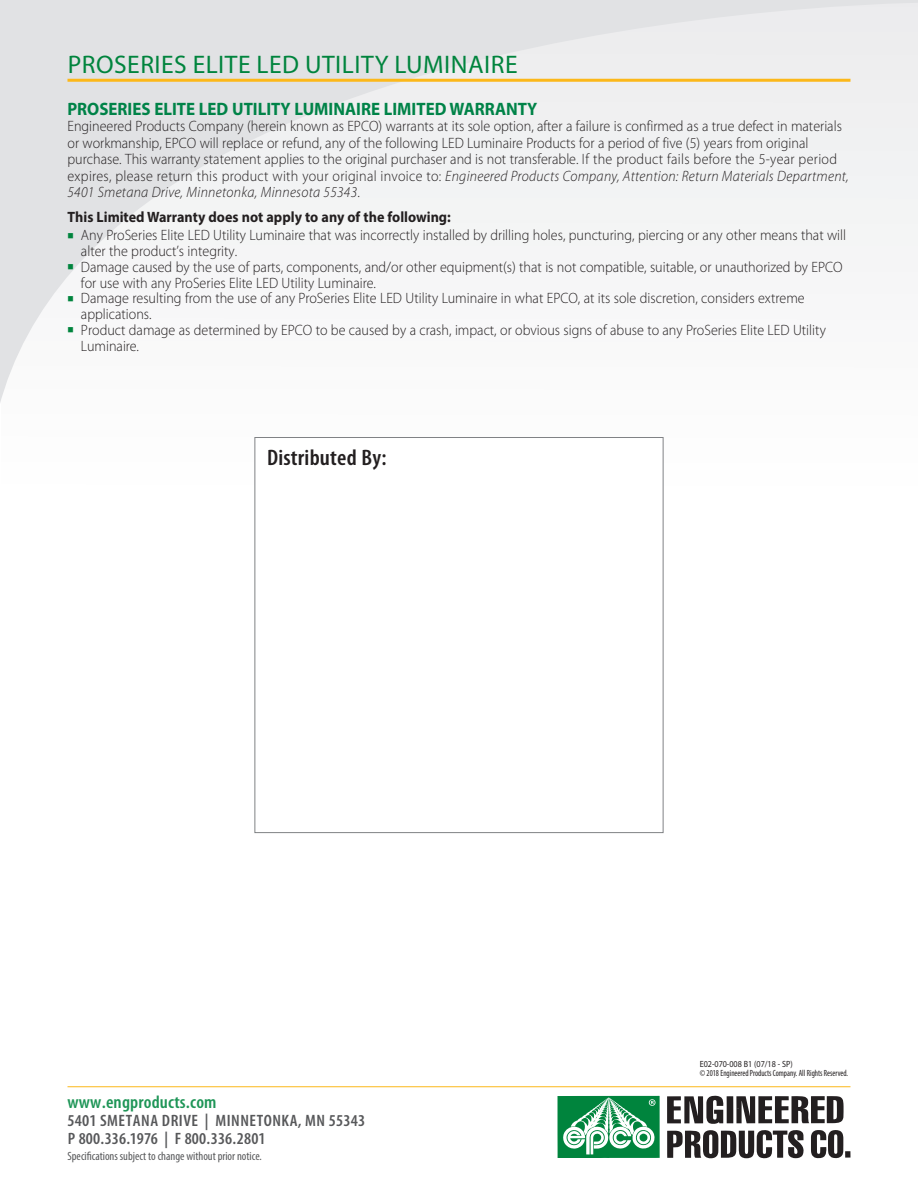
<style>
.page{position:relative;width:918px;height:1188px;background:#fff}
.page>*{position:absolute;margin:0;border:0;box-sizing:border-box;transform-origin:0 0}
.sidebar_subhead{font:25.5px "Myriad Pro";letter-spacing:.02em;color:#00843d}
.t1{font:600 condensed 22.5px "Myriad Pro";letter-spacing:.01em;color:#231f20;scale:1.05 1}
.t2{font:700 18px "Myriad Pro";color:#008348;scale:.94 1}
.t3{font:600 condensed 18px "Myriad Pro";letter-spacing:.01em;color:#1e9557;scale:1.05 1}
.t4{font:600 condensed 16.65px "Myriad Pro";letter-spacing:.01em;color:#57585a;scale:1.04 1}
.t5{font:600 condensed 16.5px "Myriad Pro";letter-spacing:.03em;color:#57585a;scale:1.06 1}
.t6{font:300 15px/16.5px "Myriad Pro";color:#231f20;scale:.94 1}
.t7{font:700 15px "Myriad Pro";color:#231f20;scale:.94 1}
.t8{font:condensed 12px "Myriad Pro";color:#57585a}
.note{font:condensed 9px "Myriad Pro";color:#231f20;scale:.9 1}
.note-2{font:9px "Myriad Pro";color:#231f20;scale:.9 1}
.s1{font-style:italic}
.s2{color:#00843d}
.s3{font-size:16.65px}
.s4{font-size:16.5px}
</style>
<div class="page">
<svg style="left:0;top:0;width:918px;height:449px;fill:#f3f4f4"></svg>
<svg style="left:667px;top:1096px;width:177px;height:28px"></svg>
<svg style="left:667px;top:1130px;width:137px;height:29px"></svg>
<svg style="left:811px;top:1130px;width:39px;height:29px"></svg>
<svg style="left:558px;top:1096px;width:102px;height:62px"></svg>
<hr style="left:68px;top:1086px;width:782px;height:1px;background:#fcb81a">
<hr style="left:68px;top:79px;width:782px;height:3px;background:#fcb81a">
<div style="left:255px;top:437px;width:408px;height:396px;background:#fff;border:1px solid #808285"></div>
<p class="sidebar_subhead" style="left:68px;top:48px;width:451px">PROSERIES ELITE LED UTILITY LUMINAIRE</p>
<p class="t2" style="left:68px;top:97px;width:501px">PROSERIES ELITE LED UTILITY LUMINAIRE LIMITED WARRANTY</p>
<p class="t6" style="left:68px;top:118px;width:833px">Engineered Products Company (herein known as EPCO) warrants at its sole option, after a failure is confirmed as a true defect in materials or workmanship, EPCO will replace or refund, any of the following LED Luminaire Products for a period of five (5) years from original purchase. This warranty statement applies to the original purchaser and is not transferable. If the product fails before the 5-year period expires, please return this product with your original invoice to: <span class="s1">Engineered Products Company, Attention: Return Materials Department, 5401 Smetana Drive, Minnetonka, Minnesota 55343</span>.</p>
<p class="t7" style="left:68px;top:207px;width:409px">This Limited Warranty does not apply to any of the following:</p>
<p class="t6" style="left:81px;top:228px;width:816px;line-height:15.8px;text-indent:-13px"><span class="s2">■</span> Any ProSeries Elite LED Utility Luminaire that was incorrectly installed by drilling holes, puncturing, piercing or any other means that will alter the product’s integrity.</p>
<p class="t6" style="left:81px;top:259px;width:812px;line-height:15.8px;text-indent:-13px"><span class="s2">■</span> Damage caused by the use of parts, components, and/or other equipment(s) that is not compatible, suitable, or unauthorized by EPCO for use with any ProSeries Elite LED Utility Luminaire.</p>
<p class="t6" style="left:81px;top:291px;width:771px;line-height:15.8px;text-indent:-13px"><span class="s2">■</span> Damage resulting from the use of any ProSeries Elite LED Utility Luminaire in what EPCO, at its sole discretion, considers extreme applications.</p>
<p class="t6" style="left:81px;top:322px;width:794px;line-height:15.8px;text-indent:-13px"><span class="s2">■</span> Product damage as determined by EPCO to be caused by a crash, impact, or obvious signs of abuse to any ProSeries Elite LED Utility<br>Luminaire.</p>
<p class="t1" style="left:267px;top:445px;width:115px">Distributed By:</p>
<p class="t3" style="left:68px;top:1092px;width:144px">www.engproducts.com</p>
<p class="t5" style="left:68px;top:1112px;width:282px"><span class="s3">5401</span> SMETANA DRIVE | MINNETONKA, MN <span class="s3">55343</span></p>
<p class="t4" style="left:68px;top:1129px;width:192px"><span class="s4">P</span> 800.336.1976 <span class="s4">| F</span> 800.336.2801</p>
<p class="t8" style="left:68px;top:1149px;width:196px">Specifications subject to change without prior notice.</p>
<p class="note-2" style="left:700px;top:1059px;width:105px">E02-070-008 B1 (07/18 - SP)</p>
<p class="note" style="left:700px;top:1068px;width:166px">© 2018 Engineered Products Company. All Rights Reserved.</p>
</div>
